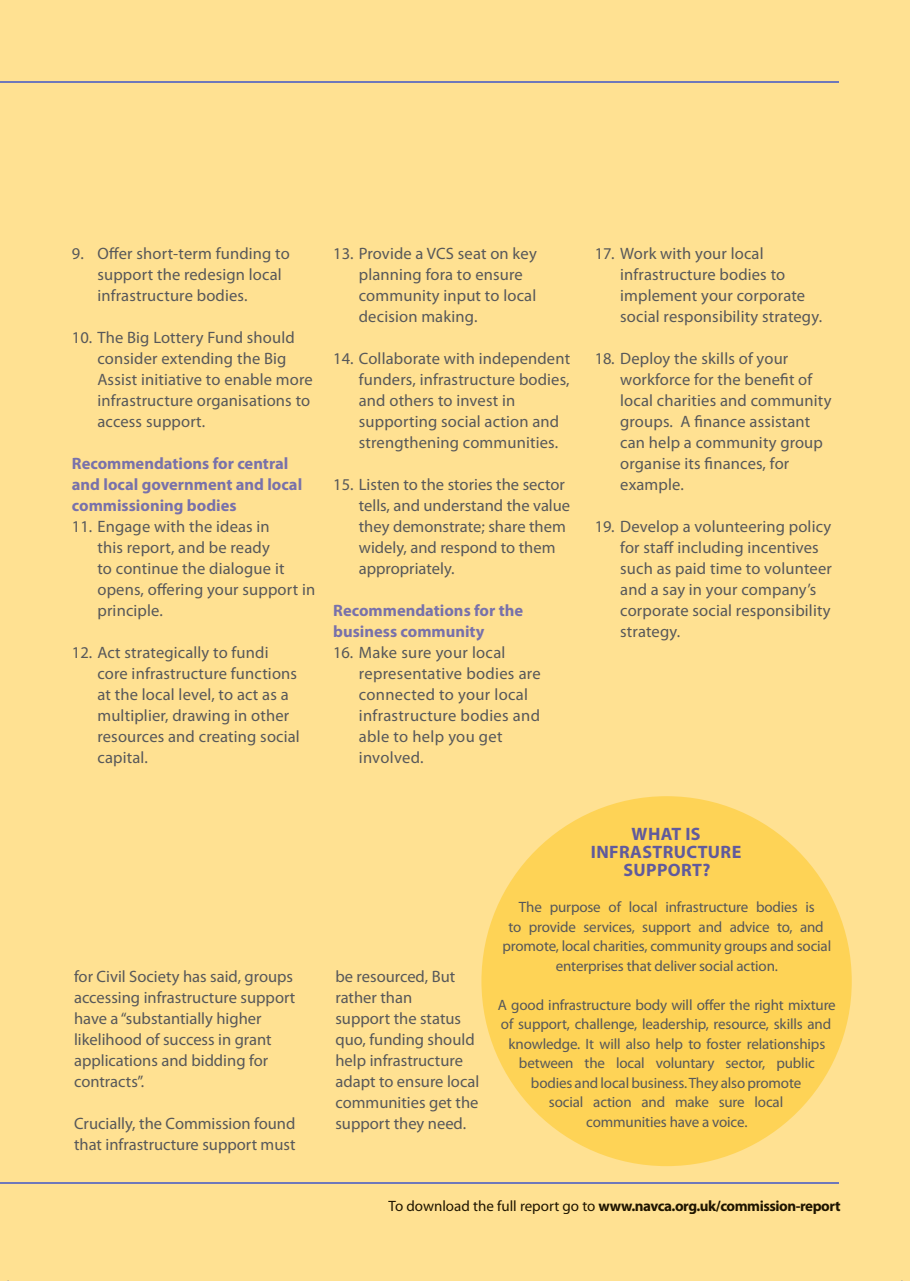
<style>
.page{position:relative;width:910px;height:1281px;background:#fff}
.page>*{position:absolute;margin:0;border:0;box-sizing:border-box;transform-origin:0 0}
.t1{font:700 18px/18px "Myriad Pro";letter-spacing:.02em;color:#605a9c;text-align:center}
.t2{font:16.5px/21px "Myriad Pro";letter-spacing:.01em;color:#57585a}
.t3{font:700 16.5px/21px "Myriad Pro";color:#7871ab}
.t4{font:15px/19.5px "Myriad Pro";letter-spacing:-.01em;color:#57585a;text-align:center}
.t5{font:700 15px "Myriad Pro";letter-spacing:-.03em;color:#1f1500}
.s1{font-weight:400}
</style>
<div class="page">
<div style="left:0;top:0;width:909px;height:1281px;background:#ffe192"></div>
<hr style="left:0;top:81px;width:837px;height:1px;background:#6f78ba">
<div style="left:481px;top:796px;width:370px;height:370px;background:#fed356;border-radius:50%"></div>
<hr style="left:0;top:1182px;width:837px;height:1px;background:#6f78ba">
<p class="t2" style="left:97px;top:244px;width:194px;text-indent:-26px">9. Offer short-term funding to support the redesign local infrastructure bodies.</p>
<p class="t2" style="left:97px;top:328px;width:217px;text-indent:-26px">10. The Big Lottery Fund should consider extending the Big<br>Assist initiative to enable more infrastructure organisations to access support.</p>
<p class="t3" style="left:72px;top:453px;width:232px">Recommendations for central and local government and local commissioning bodies</p>
<p class="t2" style="left:97px;top:517px;width:219px;text-indent:-26px">11. Engage with the ideas in<br>this report, and be ready<br>to continue the dialogue it opens, offering your support in principle.</p>
<p class="t2" style="left:97px;top:643px;width:204px;text-indent:-26px">12. Act strategically to fundi core infrastructure functions at the local level, to act as a multiplier, drawing in other resources and creating social capital.</p>
<p class="t2" style="left:358px;top:244px;width:179px;text-indent:-25px">13. Provide a VCS seat on key planning fora to ensure community input to local decision making.</p>
<p class="t2" style="left:358px;top:349px;width:213px;text-indent:-26px">14. Collaborate with independent funders, infrastructure bodies, and others to invest in supporting social action and strengthening communities.</p>
<p class="t2" style="left:358px;top:475px;width:213px;text-indent:-26px">15. Listen to the stories the sector tells, and understand the value they demonstrate; share them widely, and respond to them appropriately.</p>
<p class="t3" style="left:333px;top:600px;width:191px">Recommendations for the business community</p>
<p class="t2" style="left:358px;top:643px;width:183px;text-indent:-25px">16. Make sure your local representative bodies are connected to your local infrastructure bodies and able to help you get involved.</p>
<p class="t2" style="left:620px;top:244px;width:203px;text-indent:-26px">17. Work with your local infrastructure bodies to implement your corporate social responsibility strategy.</p>
<p class="t2" style="left:620px;top:349px;width:213px;text-indent:-26px">18. Deploy the skills of your workforce for the benefit of local charities and community groups. A finance assistant can help a community group organise its finances, for example.</p>
<p class="t2" style="left:620px;top:517px;width:213px;text-indent:-26px">19. Develop a volunteering policy for staff including incentives such as paid time to volunteer and a say in your company’s corporate social responsibility strategy.</p>
<p class="t2" style="left:74px;top:966px;width:223px">for Civil Society has said, groups accessing infrastructure support have a “substantially higher likelihood of success in grant applications and bidding for contracts”.</p>
<p class="t2" style="left:74px;top:1113px;width:223px">Crucially, the Commission found that infrastructure support must</p>
<p class="t2" style="left:335px;top:966px;width:145px">be resourced, But rather than<br>support the status quo, funding should help infrastructure adapt to ensure local communities get the support they need.</p>
<p class="t1" style="left:590px;top:826px;width:152px">WHAT IS<br>INFRASTRUCTURE<br>SUPPORT?</p>
<p class="t4" style="left:502px;top:898px;width:330px">The purpose of local infrastructure bodies is<br>to provide services, support and advice to, and promote, local charities, community groups and social enterprises that deliver social action.</p>
<p class="t4" style="left:497px;top:995px;width:339px">A good infrastructure body will offer the right mixture of support, challenge, leadership, resource, skills and knowledge. It will also help to foster relationships between the local voluntary sector, public bodies and local business. They also promote<br>social action and make sure local<br>communities have a voice.</p>
<p class="t5" style="left:388px;top:1197px;width:453px"><span class="s1">To download the full report go to</span> www.navca.org.uk/commission-report</p>
</div>
